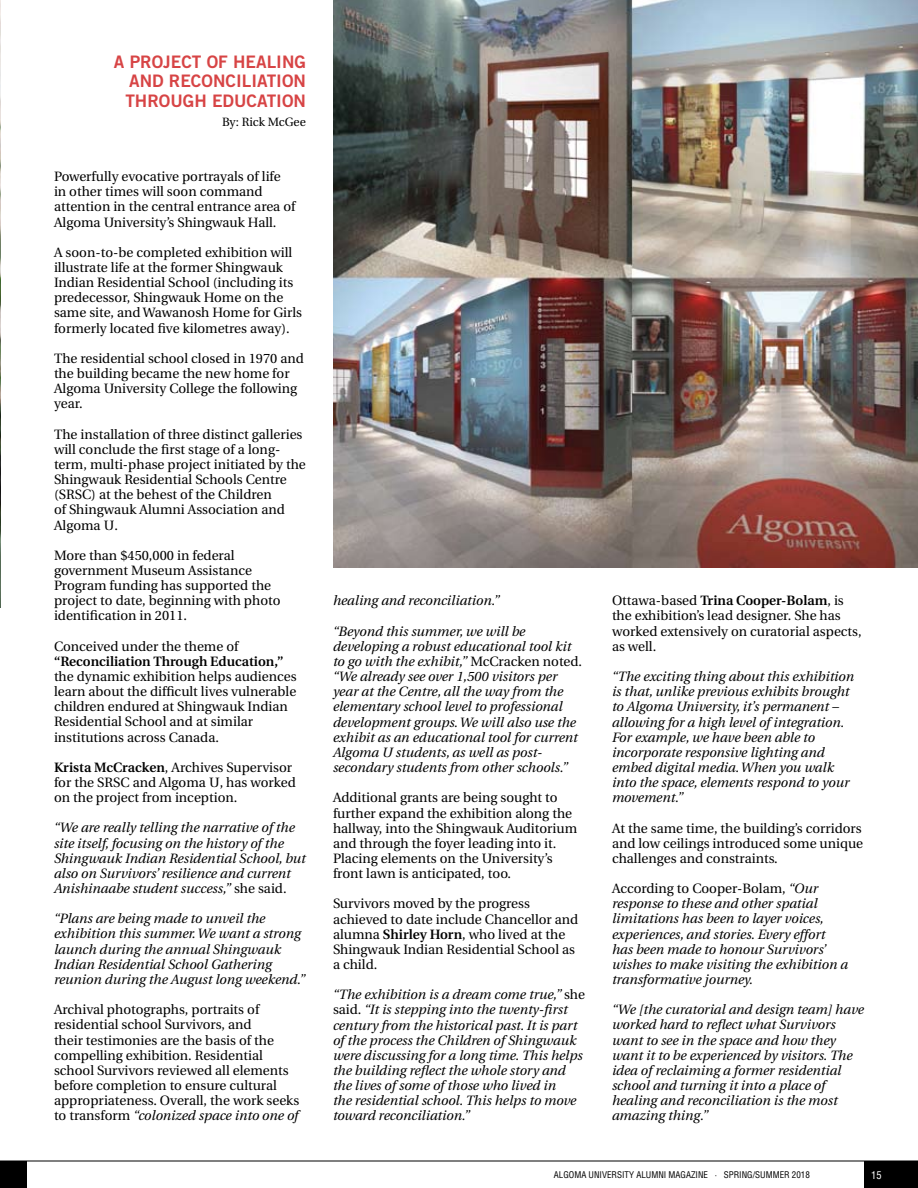
<style>
.page{position:relative;width:918px;height:1188px;background:#fff}
.page>*{position:absolute;margin:0;border:0;box-sizing:border-box;transform-origin:0 0}
.t1{font:17.25px/19.5px "Trade Gothic Bold Two";color:#d74445;text-align:justify}
.t2{font:13.5px/15.1px "Utopia";color:#000}
.t3{font:italic 13.5px/15.1px "Utopia";color:#000}
.t4{font:600 13.5px "Utopia";color:#000}
.t5{font:12px "Utopia";color:#000}
.t6{font:condensed 10.5px "Helvetica";color:#fff}
.t7{font:condensed 9px "Helvetica";color:#000}
.s1{font-weight:600}
.s2{font-style:normal}
.s3{font-style:italic}
</style>
<div class="page">
<div style="left:0;top:1161px;width:27px;height:27px;background:#000"></div>
<div style="left:864px;top:1161px;width:54px;height:27px;background:#000"></div>
<hr style="left:0;top:1161px;width:918px;height:1px;background:#000">
<img style="left:0;top:0;width:1px;height:607px">
<img style="left:333px;top:0;width:585px;height:568px">
<p class="t1" style="left:125px;top:52px;width:182px;text-indent:-11px">A PROJECT OF HEALING AND RECONCILIATION THROUGH EDUCATION</p>
<p class="t5" style="left:222px;top:116px;width:85px">By: Rick McGee</p>
<p class="t2" style="left:54px;top:169px;width:243px">Powerfully evocative portrayals of life in other times will soon command attention in the central entrance area of Algoma University’s Shingwauk Hall.</p>
<p class="t2" style="left:54px;top:245px;width:250px">A soon-to-be completed exhibition will illustrate life at the former Shingwauk Indian Residential School (including its predecessor, Shingwauk Home on the same site, and Wawanosh Home for Girls formerly located five kilometres away).</p>
<p class="t2" style="left:54px;top:351px;width:251px">The residential school closed in 1970 and the building became the new home for<br>Algoma University College the following year.</p>
<p class="t2" style="left:54px;top:427px;width:253px">The installation of three distinct galleries will conclude the first stage of a long&shy;term, multi-phase project initiated by the Shingwauk Residential Schools Centre (SRSC) at the behest of the Children<br>of Shingwauk Alumni Association and Algoma U.</p>
<p class="t2" style="left:54px;top:548px;width:228px">More than $450,000 in federal government Museum Assistance<br>Program funding has supported the project to date, beginning with photo identification in 2011.</p>
<p class="t2" style="left:54px;top:639px;width:186px">Conceived under the theme of</p>
<p class="t4" style="left:54px;top:654px;width:231px">“Reconciliation Through Education,”</p>
<p class="t2" style="left:54px;top:669px;width:244px">the dynamic exhibition helps audiences learn about the difficult lives vulnerable children endured at Shingwauk Indian Residential School and at similar institutions across Canada.</p>
<p class="t2" style="left:54px;top:760px;width:243px"><span class="s1">Krista McCracken</span>, Archives Supervisor for the SRSC and Algoma U, has worked on the project from inception.</p>
<p class="t3" style="left:54px;top:821px;width:253px">“We are really telling the narrative of the site itself, focusing on the history of the Shingwauk Indian Residential School, but also on Survivors’ resilience and current Anishinaabe student success,” <span class="s2">she said.</span></p>
<p class="t3" style="left:54px;top:911px;width:253px">“Plans are being made to unveil the exhibition this summer. We want a strong launch during the annual Shingwauk Indian Residential School Gathering reunion during the August long weekend.”</p>
<p class="t2" style="left:54px;top:1002px;width:247px">Archival photographs, portraits of residential school Survivors, and<br>their testimonies are the basis of the compelling exhibition. Residential school Survivors reviewed all elements before completion to ensure cultural appropriateness. Overall, the work seeks to transform <span class="s3">“colonized space into one of</span></p>
<p class="t3" style="left:333px;top:594px;width:168px">healing and reconciliation.”</p>
<p class="t3" style="left:333px;top:624px;width:251px">“Beyond this summer, we will be developing a robust educational tool kit to go with the exhibit,” <span class="s2">McCracken noted. </span>“We already see over 1,500 visitors per year at the Centre, all the way from the elementary school level to professional development groups. We will also use the exhibit as an educational tool for current Algoma U students, as well as post&shy;secondary students from other schools.”</p>
<p class="t2" style="left:333px;top:790px;width:246px">Additional grants are being sought to further expand the exhibition along the hallway, into the Shingwauk Auditorium and through the foyer leading into it.<br>Placing elements on the University’s front lawn is anticipated, too.</p>
<p class="t2" style="left:333px;top:896px;width:247px">Survivors moved by the progress achieved to date include Chancellor and alumna <span class="s1">Shirley Horn</span>, who lived at the<br>Shingwauk Indian Residential School as a child.</p>
<p class="t3" style="left:333px;top:987px;width:254px">“The exhibition is a dream come true,” <span class="s2">she said.</span> “It is stepping into the twenty-first century from the historical past. It is part of the process the Children of Shingwauk were discussing for a long time. This helps the building reflect the whole story and the lives of some of those who lived in<br>the residential school. This helps to move toward reconciliation.”</p>
<p class="t2" style="left:612px;top:593px;width:251px">Ottawa-based <span class="s1">Trina Cooper-Bolam</span>, is the exhibition’s lead designer. She has worked extensively on curatorial aspects, as well.</p>
<p class="t3" style="left:612px;top:669px;width:244px">“The exciting thing about this exhibition is that, unlike previous exhibits brought to Algoma University, it’s permanent – allowing for a high level of integration.<br>For example, we have been able to incorporate responsive lighting and embed digital media. When you walk into the space, elements respond to your movement.”</p>
<p class="t2" style="left:612px;top:821px;width:253px;text-align:justify">At the same time, the building’s corridors and low ceilings introduced some unique challenges and constraints.</p>
<p class="t3" style="left:612px;top:881px;width:237px"><span class="s2">According to Cooper-Bolam,</span> “Our response to these and other spatial limitations has been to layer voices, experiences, and stories. Every effort has been made to honour Survivors’ wishes to make visiting the exhibition a transformative journey.</p>
<p class="t3" style="left:612px;top:1002px;width:254px">“We [the curatorial and design team] have worked hard to reflect what Survivors want to see in the space and how they want it to be experienced by visitors. The idea of reclaiming a former residential school and turning it into a place of healing and reconciliation is the most amazing thing.”</p>
<p class="t7" style="left:554px;top:1169px;width:258px">ALGOMA UNIVERSITY ALUMNI MAGAZINE · SPRING/SUMMER 2018</p>
<p class="t6" style="left:871px;top:1169px;width:12px">15</p>
</div>
